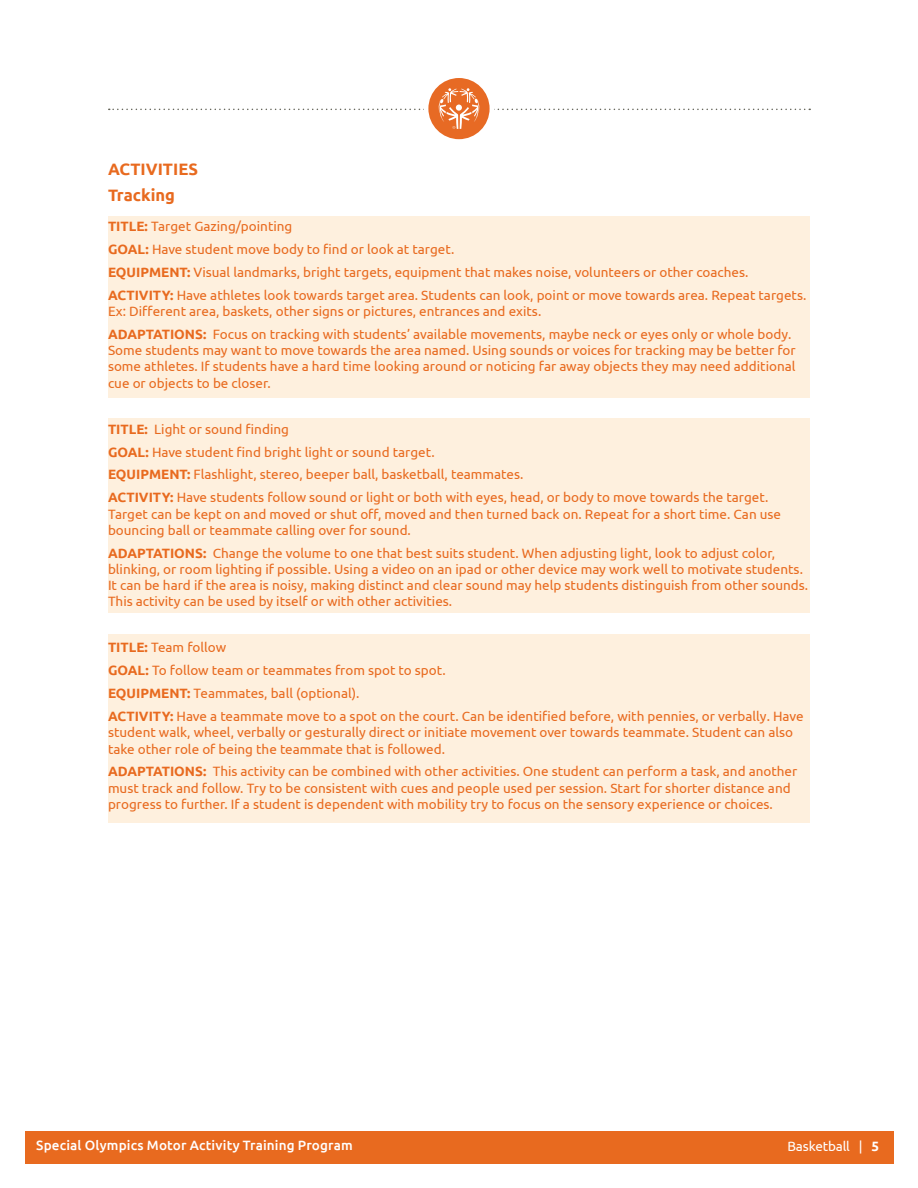
<style>
.page{position:relative;width:918px;height:1188px;background:#fff}
.page>*{position:absolute;margin:0;border:0;box-sizing:border-box;transform-origin:0 0}
.t1{font:700 16.5px/26.5px "Ubuntu";color:#e86a1f}
.t2{font:13.5px/23px "Ubuntu";color:#e86a1f}
.t3{font:13.5px "Ubuntu";letter-spacing:.02em;color:#fff}
.t4{font:500 13.5px "Ubuntu";letter-spacing:.01em;color:#fff}
.t5{font:13.5px "Ubuntu";letter-spacing:-.01em;color:#fff}
.s1{font-weight:700}
</style>
<div class="page">
<div style="left:25px;top:1131px;width:868px;height:33px;background:#e86a1f"></div>
<div style="left:108px;top:634px;width:702px;height:190px;background:#fef0de"></div>
<svg style="left:426px;top:76px;width:66px;height:65px"></svg>
<div style="left:424px;top:73px;width:70px;height:71px;border:4px solid #fff;border-radius:50%"></div>
<svg style="left:109px;top:88px;width:701px;height:41px"></svg>
<div style="left:108px;top:216px;width:702px;height:181px;background:#fef0de"></div>
<div style="left:108px;top:418px;width:702px;height:195px;background:#fef0de"></div>
<p class="t1" style="left:108px;top:155px;width:91px">ACTIVITIES<br>Tracking</p>
<p class="t2" style="left:108px;top:214px;width:700px"><span class="s1">TITLE:</span> Target Gazing/pointing<br><span class="s1">GOAL:</span> Have student move body to find or look at target.<br><span class="s1">EQUIPMENT:</span> Visual landmarks, bright targets, equipment that makes noise, volunteers or other coaches.<br><span class="s1">ACTIVITY:</span> Have athletes look towards target area. Students can look, point or move towards area. Repeat targets.</p>
<p class="t2" style="left:108px;top:299px;width:685px">Ex: Different area, baskets, other signs or pictures, entrances and exits.<br><span class="s1">ADAPTATIONS:</span> Focus on tracking with students’ available movements, maybe neck or eyes only or whole body.</p>
<p class="t2" style="left:108px;top:342px;width:689px;line-height:16.2px;text-align:justify">Some students may want to move towards the area named. Using sounds or voices for tracking may be better for some athletes. If students have a hard time looking around or noticing far away objects they may need additional cue or objects to be closer.</p>
<p class="t2" style="left:108px;top:417px;width:662px"><span class="s1">TITLE:</span> Light or sound finding<br><span class="s1">GOAL:</span> Have student find bright light or sound target.<br><span class="s1">EQUIPMENT:</span> Flashlight, stereo, beeper ball, basketball, teammates.<br><span class="s1">ACTIVITY:</span> Have students follow sound or light or both with eyes, head, or body to move towards the target.</p>
<p class="t2" style="left:108px;top:505px;width:675px;line-height:16.2px">Target can be kept on and moved or shut off, moved and then turned back on. Repeat for a short time. Can use bouncing ball or teammate calling over for sound.</p>
<p class="t2" style="left:108px;top:544px;width:702px;line-height:16.2px"><span class="s1">ADAPTATIONS:</span> Change the volume to one that best suits student. When adjusting light, look to adjust color, blinking, or room lighting if possible. Using a video on an ipad or other device may work well to motivate students.<br>It can be hard if the area is noisy, making distinct and clear sound may help students distinguish from other sounds.<br>This activity can be used by itself or with other activities.</p>
<p class="t2" style="left:108px;top:636px;width:697px"><span class="s1">TITLE:</span> Team follow<br><span class="s1">GOAL:</span> To follow team or teammates from spot to spot.<br><span class="s1">EQUIPMENT:</span> Teammates, ball (optional).<br><span class="s1">ACTIVITY:</span> Have a teammate move to a spot on the court. Can be identified before, with pennies, or verbally. Have</p>
<p class="t2" style="left:108px;top:724px;width:687px;line-height:16.2px">student walk, wheel, verbally or gesturally direct or initiate movement over towards teammate. Student can also take other role of being the teammate that is followed.</p>
<p class="t2" style="left:108px;top:763px;width:691px;line-height:16.2px"><span class="s1">ADAPTATIONS:</span> This activity can be combined with other activities. One student can perform a task, and another must track and follow. Try to be consistent with cues and people used per session. Start for shorter distance and progress to further. If a student is dependent with mobility try to focus on the sensory experience or choices.</p>
<p class="t4" style="left:36px;top:1137px;width:221px">Special Olympics Motor Activity Tr</p>
<p class="t3" style="left:39px;top:1138px;width:317px">Special Olympics Motor Activity Training Program</p>
<p class="t5" style="left:787px;top:1138px;width:93px">Basketball | <span class="s1">5</span></p>
</div>
